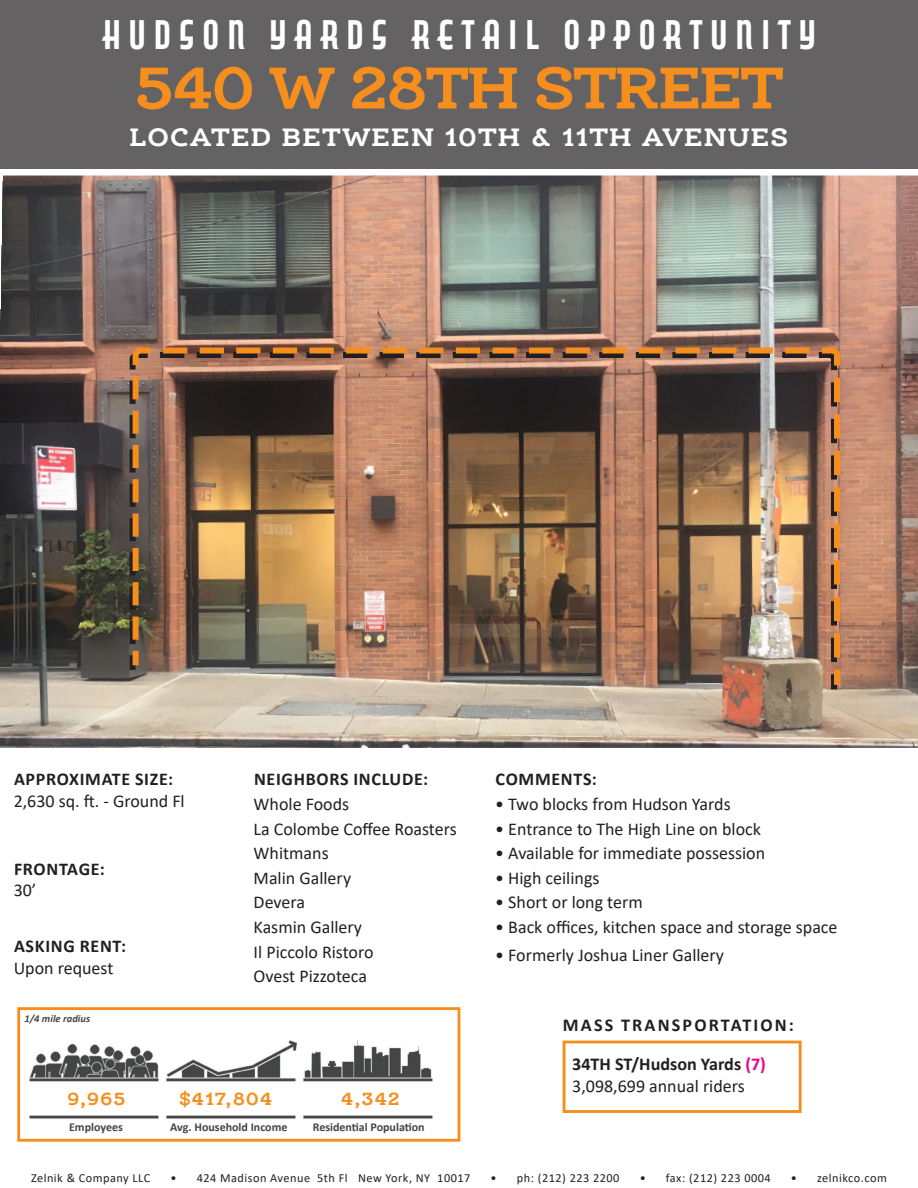
<style>
.page{position:relative;width:918px;height:1188px;background:#fff}
.page>*{position:absolute;margin:0;border:0;box-sizing:border-box;transform-origin:0 0}
.t1{font:700 63px "Ernestine Pro";letter-spacing:-.035em;color:#f68e1e}
.t2{font:36px "Capitol Bold Capitals";letter-spacing:.04em;color:#fff}
.t3{font:700 27px "Ernestine Pro";letter-spacing:.045em;color:#fff}
.t4{font:700 18.9px "Ernestine Pro";letter-spacing:.04em;color:#f68e1e}
.t5{font:700 18.15px/39.2px "Calibri";letter-spacing:.04em;color:#231f20}
.t6{font:18px/24.6px "Calibri";color:#231f20}
.t7{font:700 18px "Calibri";letter-spacing:.04em;color:#231f20}
.t8{font:12.3px "Calibri";letter-spacing:.04em;color:#231f20}
.t9{font:700 12px "Calibri";color:#444545}
.t10{font:italic 700 10.5px "Calibri";color:#444545}
.s1{color:#ed028c}
</style>
<div class="page">
<div style="left:0;top:0;width:918px;height:168px;background:#656263"></div>
<div style="left:563px;top:1041px;width:239px;height:72px;border:3px solid #f68e1e"></div>
<img style="left:29px;top:1040px;width:404px;height:79px">
<div style="left:17px;top:1007px;width:443px;height:135px;border:3px solid #f68e1e"></div>
<img style="left:0;top:176px;width:918px;height:572px">
<img style="left:130px;top:345px;width:713px;height:343px">
<h2 class="t2" style="left:99px;top:15px;width:722px">HUDSON YARDS RETAIL OPPORTUNITY</h2>
<h1 class="t1" style="left:134px;top:47px;width:651px">540 W 28TH STREET</h1>
<h3 class="t3" style="left:130px;top:119px;width:660px">LOCATED BETWEEN 10TH &amp; 11TH AVENUES</h3>
<p class="t7" style="left:14px;top:767px;width:161px">APPROXIMATE SIZE:</p>
<p class="t6" style="left:14px;top:788px;width:173px">2,630 sq. ft. - Ground Fl</p>
<p class="t7" style="left:14px;top:856px;width:92px">FRONTAGE:</p>
<p class="t6" style="left:14px;top:878px;width:24px">30’</p>
<p class="t7" style="left:14px;top:934px;width:114px">ASKING RENT:</p>
<p class="t6" style="left:14px;top:955px;width:101px">Upon request</p>
<p class="t10" style="left:24px;top:1011px;width:67px">1/4 mile radius</p>
<p class="t7" style="left:254px;top:767px;width:176px">NEIGHBORS INCLUDE:</p>
<p class="t6" style="left:254px;top:791px;width:205px">Whole Foods<br>La Colombe Coffee Roasters<br>Whitmans<br>Malin Gallery<br>Devera<br>Kasmin Gallery<br>Il Piccolo Ristoro<br>Ovest Pizzoteca</p>
<p class="t4" style="left:67px;top:1086px;width:60px">9,965</p>
<p class="t4" style="left:179px;top:1086px;width:95px">$417,804</p>
<p class="t4" style="left:341px;top:1086px;width:60px">4,342</p>
<p class="t9" style="left:69px;top:1118px;width:55px">Employees</p>
<p class="t9" style="left:170px;top:1118px;width:119px">Avg. Household Income</p>
<p class="t9" style="left:313px;top:1118px;width:113px">Residential Population</p>
<p class="t7" style="left:496px;top:767px;width:103px">COMMENTS:</p>
<p class="t6" style="left:495px;top:791px;width:237px">• Two blocks from Hudson Yards</p>
<p class="t6" style="left:495px;top:816px;width:267px">• Entrance to The High Line on block</p>
<p class="t6" style="left:495px;top:841px;width:271px">• Available for immediate possession</p>
<p class="t6" style="left:495px;top:865px;width:106px">• High ceilings</p>
<p class="t6" style="left:495px;top:890px;width:149px">• Short or long term</p>
<p class="t6" style="left:495px;top:914px;width:344px">• Back offices, kitchen space and storage space</p>
<p class="t6" style="left:495px;top:942px;width:230px">• Formerly Joshua Liner Gallery</p>
<p class="t5" style="left:572px;top:1005px;width:223px;text-indent:-9px">MASS TRANSPORTATION:<br>34TH ST/Hudson Yards <span class="s1">(7)</span></p>
<p class="t6" style="left:572px;top:1073px;width:174px">3,098,699 annual riders</p>
<p class="t8" style="left:31px;top:1169px;width:121px">Zelnik &amp; Company LLC</p>
<p class="t8" style="left:170px;top:1169px;width:302px">• 424 Madison Avenue 5th Fl New York, NY 10017</p>
<p class="t8" style="left:491px;top:1169px;width:130px">• ph: (212) 223 2200</p>
<p class="t8" style="left:640px;top:1169px;width:133px">• fax: (212) 223 0004</p>
<p class="t8" style="left:791px;top:1169px;width:97px">• zelnikco.com</p>
</div>
